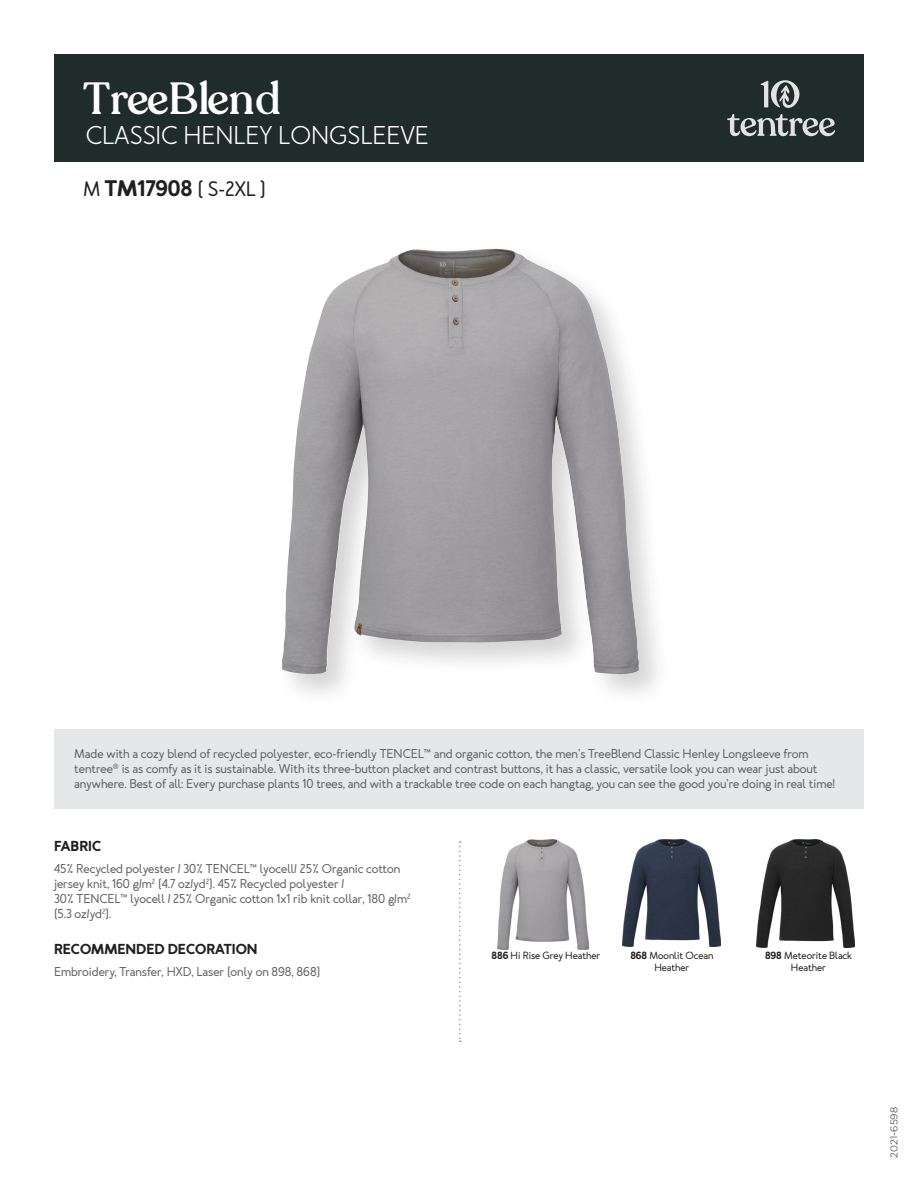
<style>
.page{position:relative;width:918px;height:1188px;background:#fff}
.page>*{position:absolute;margin:0;border:0;box-sizing:border-box;transform-origin:0 0}
.Product_Name{font:500 45px "Reforesta";color:#fff}
.Secondary_Name{font:300 24px "Merlo Neue Round";color:#fff}
.t1{font:19.5px "Merlo Neue Round";color:#231f20}
.Item_Bullets{font:700 13.5px "Merlo Neue Round";color:#231f20}
.Product_Features{font:700 13.5px "Merlo Neue Round";color:#231f20}
.Item_Description{font:12px/15px "Merlo Neue Round";color:#636366}
.Fabric{font:12px/15px "Merlo Neue Round";color:#636366}
.Decoration_Methods{font:12px "Merlo Neue Round";color:#636366}
.Colour_Name{font:9.75px/11.7px "Merlo Neue Round";color:#231f20;text-align:center}
.Colour_Name-2{font:300 9.75px "Gotham";color:#231f20}
.s1{font-weight:700;font-size:21px}
.s2{font-weight:700}
</style>
<div class="page">
<div style="left:54px;top:54px;width:810px;height:108px;background:#202c29"></div>
<svg style="left:761px;top:80px;width:39px;height:28px"></svg>
<svg style="left:727px;top:114px;width:108px;height:22px"></svg>
<div style="left:276px;top:243px;width:395px;height:463px;background:#231f20;opacity:.19"></div>
<img style="left:282px;top:249px;width:299px;height:425px">
<svg style="left:459px;top:841px;width:2px;height:201px"></svg>
<div style="left:54px;top:729px;width:810px;height:79px;background:#e6e7e9"></div>
<img style="left:756px;top:840px;width:99px;height:107px">
<img style="left:623px;top:840px;width:98px;height:107px">
<img style="left:497px;top:840px;width:92px;height:109px">
<p class="Product_Name" style="left:83px;top:70px;width:198px">TreeBlend</p>
<p class="Secondary_Name" style="left:86px;top:121px;width:345px">CLASSIC HENLEY LONGSLEEVE</p>
<p class="t1" style="left:83px;top:176px;width:184px">M <span class="s1">TM17908</span> ( S-2XL )</p>
<p class="Item_Description" style="left:74px;top:746px;width:763px">Made with a cozy blend of recycled polyester, eco-friendly TENCEL™ and organic cotton, the men’s TreeBlend Classic Henley Longsleeve from tentree<sup>®</sup> is as comfy as it is sustainable. With its three-button placket and contrast buttons, it has a classic, versatile look you can wear just about anywhere. Best of all: Every purchase plants 10 trees, and with a trackable tree code on each hangtag, you can see the good you’re doing in real time!</p>
<p class="Product_Features" style="left:54px;top:837px;width:49px">FABRIC</p>
<p class="Fabric" style="left:54px;top:861px;width:358px">45% Recycled polyester / 30% TENCEL™ lyocell/ 25% Organic cotton jersey knit, 160 g/m<sup>2</sup> (4.7 oz/yd<sup>2</sup>). 45% Recycled polyester /<br>30% TENCEL™ lyocell / 25% Organic cotton 1x1 rib knit collar, 180 g/m<sup>2 </sup>(5.3 oz/yd<sup>2</sup>).</p>
<p class="Item_Bullets" style="left:54px;top:940px;width:205px">RECOMMENDED DECORATION</p>
<p class="Decoration_Methods" style="left:54px;top:964px;width:268px">Embroidery, Transfer, HXD, Laser (only on 898, 868)</p>
<p class="Colour_Name" style="left:491px;top:950px;width:110px"><span class="s2">886</span> Hi Rise Grey Heather</p>
<p class="Colour_Name" style="left:765px;top:950px;width:88px"><span class="s2">898</span> Meteorite Black<br>Heather</p>
<p class="Colour_Name" style="left:630px;top:950px;width:85px"><span class="s2">868</span> Moonlit Ocean<br>Heather</p>
<p class="Colour_Name-2" style="left:889px;top:1158px;width:52px;rotate:-90deg">2021-6598</p>
</div>
